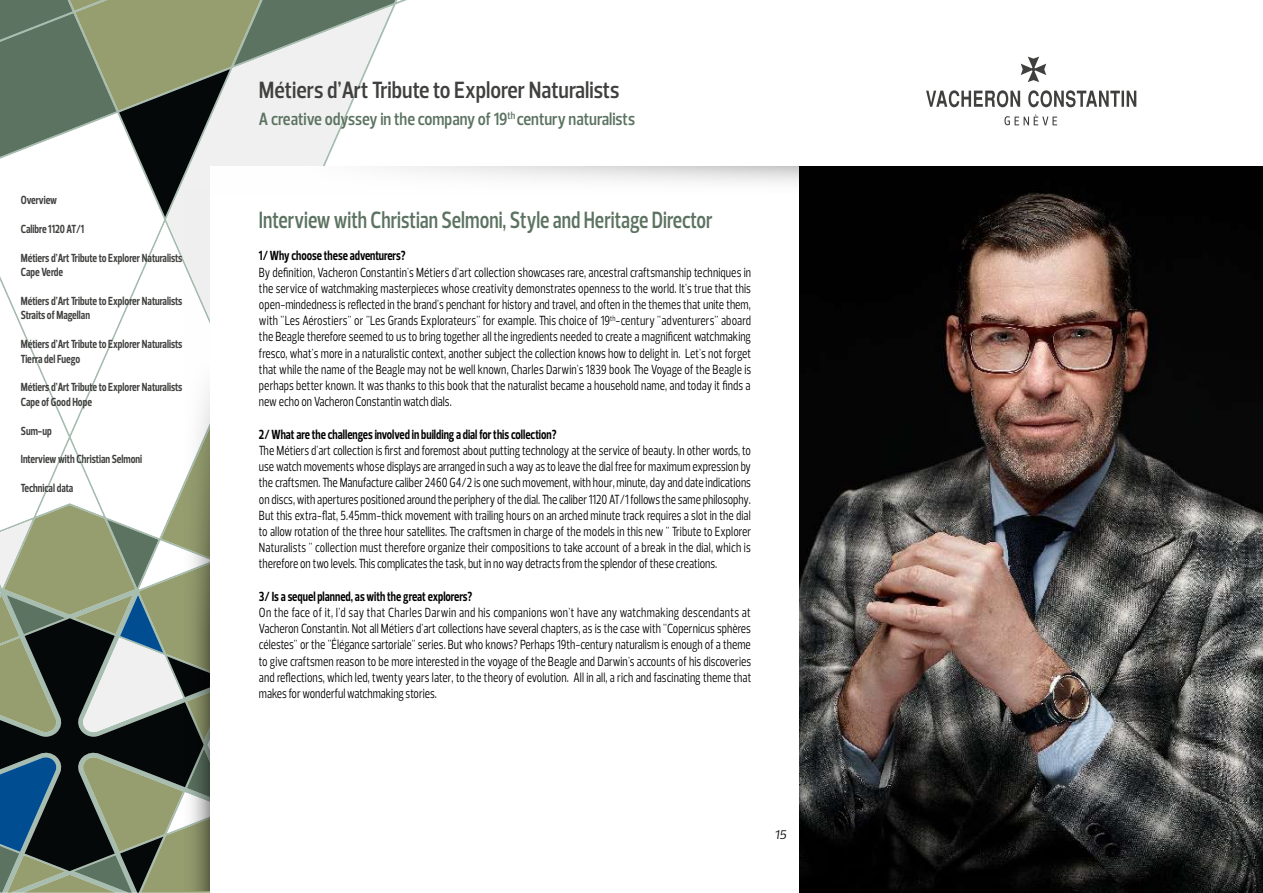
<style>
.page{position:relative;width:1263px;height:893px;background:#fff}
.page>*{position:absolute;margin:0;border:0;box-sizing:border-box;transform-origin:0 0}
.t1{font:600 24px "Prelo Condensed";color:#5c7361;scale:.9 1}
.t2{font:600 24px "Prelo Condensed";color:#40403f}
.t3{font:600 18px "Prelo Condensed";color:#5c7361}
.t4{font:13.5px/16.2px "Prelo Condensed";color:#000;text-align:justify;scale:.9 1}
.t5{font:700 13.5px "Prelo Condensed";color:#000;scale:.9 1}
.t6{font:italic 12.75px "Prelo";color:#000}
.t7{font:700 12px/14.4px "Prelo Condensed";color:#40403f;scale:.9 1}
</style>
<div class="page">
<svg style="left:0;top:741px;width:163px;height:8px"></svg>
<svg style="left:0;top:749px;width:210px;height:144px;background:#4b5e57"></svg>
<svg style="left:0;top:280px;width:163px;height:461px"></svg>
<svg style="left:0;top:0;width:395px;height:216px"></svg>
<svg style="left:926px;top:57px;width:210px;height:68px"></svg>
<svg style="left:163px;top:190px;width:47px;height:701px"></svg>
<div style="left:210px;top:166px;width:1052px;height:727px;background:#fff"></div>
<svg style="left:385px;top:166px;width:414px;height:17px"></svg>
<img style="left:799px;top:166px;width:464px;height:727px">
<p class="t7" style="left:21px;top:193px;width:42px">Overview</p>
<p class="t7" style="left:21px;top:222px;width:72px">Calibre 1120 AT/1</p>
<p class="t7" style="left:21px;top:251px;width:181px">Métiers d’Art Tribute to Explorer Naturalists<br>Cape Verde</p>
<p class="t7" style="left:21px;top:294px;width:181px">Métiers d’Art Tribute to Explorer Naturalists<br>Straits of Magellan</p>
<p class="t7" style="left:21px;top:337px;width:181px">Métiers d’Art Tribute to Explorer Naturalists<br>Tierra del Fuego</p>
<p class="t7" style="left:21px;top:380px;width:181px">Métiers d’Art Tribute to Explorer Naturalists<br>Cape of Good Hope</p>
<p class="t7" style="left:21px;top:423px;width:36px">Sum-up</p>
<p class="t7" style="left:21px;top:452px;width:136px">Interview with Christian Selmoni</p>
<p class="t7" style="left:21px;top:481px;width:60px">Technical data</p>
<h1 class="t2" style="left:259px;top:76px;width:362px">Métiers d’Art Tribute to Explorer Naturalists</h1>
<h2 class="t3" style="left:259px;top:108px;width:377px">A creative odyssey in the company of 19<sup>th</sup> century naturalists</h2>
<h1 class="t1" style="left:259px;top:205px;width:506px">Interview with Christian Selmoni, Style and Heritage Director</h1>
<p class="t5" style="left:259px;top:248px;width:164px">1/ Why choose these adventurers?</p>
<p class="t4" style="left:259px;top:264px;width:548px">By definition, Vacheron Constantin's Métiers d'art collection showcases rare, ancestral craftsmanship techniques in the service of watchmaking masterpieces whose creativity demonstrates openness to the world. It's true that this open-mindedness is reflected in the brand's penchant for history and travel, and often in the themes that unite them, with "Les Aérostiers" or "Les Grands Explorateurs" for example. This choice of 19<sup>th</sup>-century "adventurers" aboard the Beagle therefore seemed to us to bring together all the ingredients needed to create a magnificent watchmaking fresco, what's more in a naturalistic context, another subject the collection knows how to delight in. Let's not forget that while the name of the Beagle may not be well known, Charles Darwin's 1839 book The Voyage of the Beagle is perhaps better known. It was thanks to this book that the naturalist became a household name, and today it finds a new echo on Vacheron Constantin watch dials.</p>
<p class="t5" style="left:259px;top:426px;width:332px">2/ What are the challenges involved in building a dial for this collection?</p>
<p class="t4" style="left:259px;top:442px;width:548px">The Métiers d'art collection is first and foremost about putting technology at the service of beauty. In other words, to use watch movements whose displays are arranged in such a way as to leave the dial free for maximum expression by the craftsmen. The Manufacture caliber 2460 G4/2 is one such movement, with hour, minute, day and date indications on discs, with apertures positioned around the periphery of the dial. The caliber 1120 AT/1 follows the same philosophy.<br>But this extra-flat, 5.45mm-thick movement with trailing hours on an arched minute track requires a slot in the dial to allow rotation of the three hour satellites. The craftsmen in charge of the models in this new " Tribute to Explorer Naturalists " collection must therefore organize their compositions to take account of a break in the dial, which is therefore on two levels. This complicates the task, but in no way detracts from the splendor of these creations.</p>
<p class="t5" style="left:259px;top:588px;width:239px">3/ Is a sequel planned, as with the great explorers?</p>
<p class="t4" style="left:259px;top:604px;width:549px">On the face of it, I'd say that Charles Darwin and his companions won't have any watchmaking descendants at Vacheron Constantin. Not all Métiers d'art collections have several chapters, as is the case with "Copernicus sphères célestes" or the "Élégance sartoriale" series. But who knows? Perhaps 19th-century naturalism is enough of a theme to give craftsmen reason to be more interested in the voyage of the Beagle and Darwin's accounts of his discoveries and reflections, which led, twenty years later, to the theory of evolution. All in all, a rich and fascinating theme that makes for wonderful watchmaking stories.</p>
<p class="t6" style="left:774px;top:826px;width:13px">15</p>
</div>
